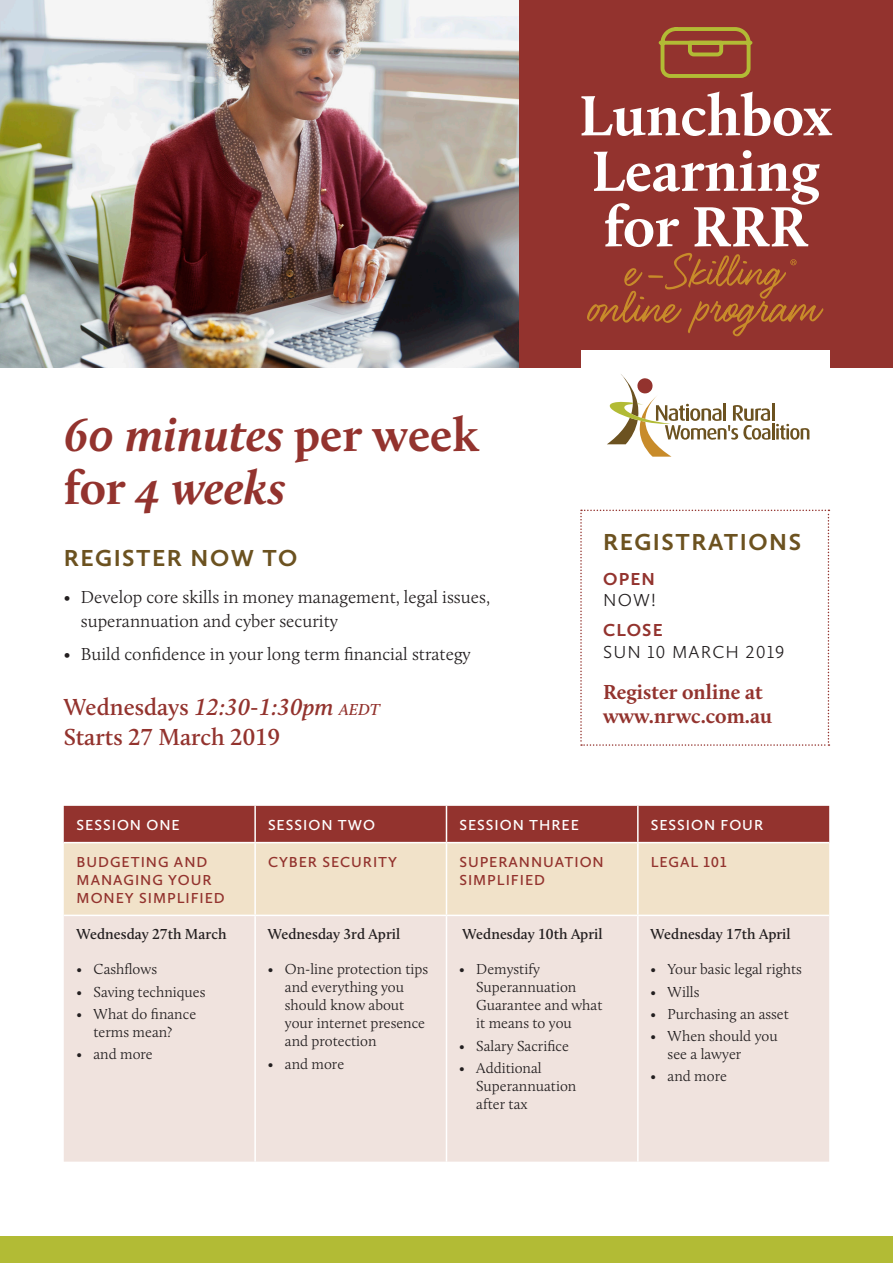
<style>
.page{position:relative;width:893px;height:1263px;background:#fff}
.page>*{position:absolute;margin:0;border:0;box-sizing:border-box;transform-origin:0 0}
.t1{font:700 58.5px/55.5px "Calluna";color:#fff}
.t2{font:italic 700 48px/52.5px "Calluna";color:#93332e}
.t3{font:600 24px/30px "Calluna";color:#93332e}
.t4{font:700 24px "Calluna Sans";letter-spacing:.065em;color:#6c5220}
.t5{font:700 21px/24px "Calluna";color:#93332e}
.t6{font:300 18px/24px "Calluna";color:#231f20}
.t7{font:300 18px/21.6px "Calluna Sans";letter-spacing:.065em;color:#231f20}
.t8{font:700 18px/21.6px "Calluna Sans";color:#93332e}
.t9{font:300 15px/18px "Calluna";color:#231f20}
.t10{font:600 15px/18px "Calluna Sans";letter-spacing:.065em;color:#93332e}
.t11{font:600 15px "Calluna";color:#231f20}
.t12{font:600 15px "Calluna Sans";letter-spacing:.065em;color:#fff}
.s1{font-style:normal}
.s2{font-style:italic}
.s3{font-style:italic;font-size:16.5px}
.s4{font-weight:300;color:#231f20}
.s5{font-weight:700;color:#93332e}
</style>
<div class="page">
<div style="left:518px;top:0;width:375px;height:374px;background:#93332e"></div>
<img style="left:0;top:0;width:518px;height:368px">
<svg style="left:658px;top:27px;width:95px;height:51px"></svg>
<div style="left:0;top:368px;width:893px;height:193px;background:#fff"></div>
<div style="left:0;top:1236px;width:893px;height:27px;background:#b2bb35"></div>
<div style="left:581px;top:350px;width:248px;height:130px;background:#fff"></div>
<hr style="left:772px;top:403px;width:3px;height:18px;background:#6c5220">
<hr style="left:772px;top:423px;width:3px;height:17px;background:#6c5220">
<svg style="left:776px;top:424px;width:33px;height:16px"></svg>
<svg style="left:607px;top:374px;width:163px;height:83px"></svg>
<div style="left:64px;top:806px;width:765px;height:36px;background:#93332e"></div>
<div style="left:64px;top:843px;width:765px;height:72px;background:#f1e2c9"></div>
<div style="left:64px;top:916px;width:765px;height:245px;background:#f0e3de"></div>
<hr style="left:254px;top:806px;width:2px;height:36px;background:#fff">
<hr style="left:446px;top:806px;width:1px;height:36px;background:#fff">
<hr style="left:637px;top:806px;width:2px;height:36px;background:#fff">
<hr style="left:254px;top:843px;width:2px;height:72px;background:#fff">
<hr style="left:446px;top:843px;width:1px;height:72px;background:#fff">
<hr style="left:637px;top:843px;width:2px;height:72px;background:#fff">
<hr style="left:254px;top:916px;width:2px;height:245px;background:#fff">
<hr style="left:446px;top:916px;width:1px;height:245px;background:#fff">
<hr style="left:637px;top:916px;width:2px;height:245px;background:#fff">
<svg style="left:580px;top:510px;width:249px;height:236px"></svg>
<svg style="left:587px;top:253px;width:236px;height:84px"></svg>
<p class="t2" style="left:64px;top:408px;width:417px">60 minutes <span class="s1">per week for</span> 4 weeks</p>
<h3 class="t4" style="left:64px;top:543px;width:235px">REGISTER NOW TO</h3>
<p class="t6" style="left:81px;top:585px;width:411px;text-indent:-17px">• Develop core skills in money management, legal issues, superannuation and cyber security</p>
<p class="t6" style="left:64px;top:641px;width:409px">• Build confidence in your long term financial strategy</p>
<p class="t3" style="left:64px;top:692px;width:317px">Wednesdays <span class="s2">12:30-1:30pm</span> <span class="s3">AEDT<br></span>Starts 27 March 2019</p>
<p class="t1" style="left:579px;top:87px;width:255px">Lunchbox<br>Learning for RRR</p>
<h3 class="t4" style="left:603px;top:527px;width:199px">REGISTRATIONS</h3>
<p class="t8" style="left:603px;top:567px;width:54px">OPEN<br><span class="s4">NOW!</span></p>
<p class="t7" style="left:603px;top:619px;width:183px"><span class="s5">CLOSE<br></span>SUN 10 MARCH 2019</p>
<p class="t5" style="left:603px;top:680px;width:171px">Register online at www.nrwc.com.au</p>
<p class="t12" style="left:77px;top:816px;width:105px">SESSION ONE</p>
<p class="t12" style="left:268px;top:816px;width:108px">SESSION TWO</p>
<p class="t12" style="left:459px;top:816px;width:121px">SESSION THREE</p>
<p class="t12" style="left:651px;top:816px;width:114px">SESSION FOUR</p>
<p class="t10" style="left:77px;top:852px;width:132px">BUDGETING AND</p>
<p class="t10" style="left:77px;top:870px;width:150px">MANAGING YOUR<br>MONEY SIMPLIFIED</p>
<p class="t10" style="left:268px;top:852px;width:131px">CYBER SECURITY</p>
<p class="t10" style="left:459px;top:852px;width:146px">SUPERANNUATION<br>SIMPLIFIED</p>
<p class="t10" style="left:651px;top:852px;width:77px">LEGAL 101</p>
<p class="t11" style="left:77px;top:925px;width:151px">Wednesday 27th March</p>
<p class="t9" style="left:77px;top:960px;width:82px">• Cashflows</p>
<p class="t9" style="left:77px;top:982px;width:131px">• Saving techniques</p>
<p class="t9" style="left:77px;top:1005px;width:121px;text-align:center">• What do finance terms mean?</p>
<p class="t9" style="left:77px;top:1045px;width:78px">• and more</p>
<p class="t11" style="left:268px;top:925px;width:134px">Wednesday 3rd April</p>
<p class="t9" style="left:285px;top:960px;width:145px;text-indent:-17px">• On-line protection tips and everything you should know about your internet presence and protection</p>
<p class="t9" style="left:268px;top:1054px;width:78px">• and more</p>
<p class="t11" style="left:463px;top:925px;width:142px">Wednesday 10th April</p>
<p class="t9" style="left:476px;top:960px;width:128px;text-indent:-17px">• Demystify<br>Superannuation<br>Guarantee and what it means to you</p>
<p class="t9" style="left:459px;top:1036px;width:111px">• Salary Sacrifice</p>
<p class="t9" style="left:476px;top:1059px;width:102px;text-indent:-17px">• Additional<br>Superannuation after tax</p>
<p class="t11" style="left:651px;top:925px;width:142px">Wednesday 17th April</p>
<p class="t9" style="left:651px;top:960px;width:153px">• Your basic legal rights</p>
<p class="t9" style="left:651px;top:982px;width:50px">• Wills</p>
<p class="t9" style="left:651px;top:1005px;width:140px">• Purchasing an asset</p>
<p class="t9" style="left:668px;top:1027px;width:112px;text-indent:-17px">• When should you see a lawyer</p>
<p class="t9" style="left:651px;top:1067px;width:78px">• and more</p>
</div>
